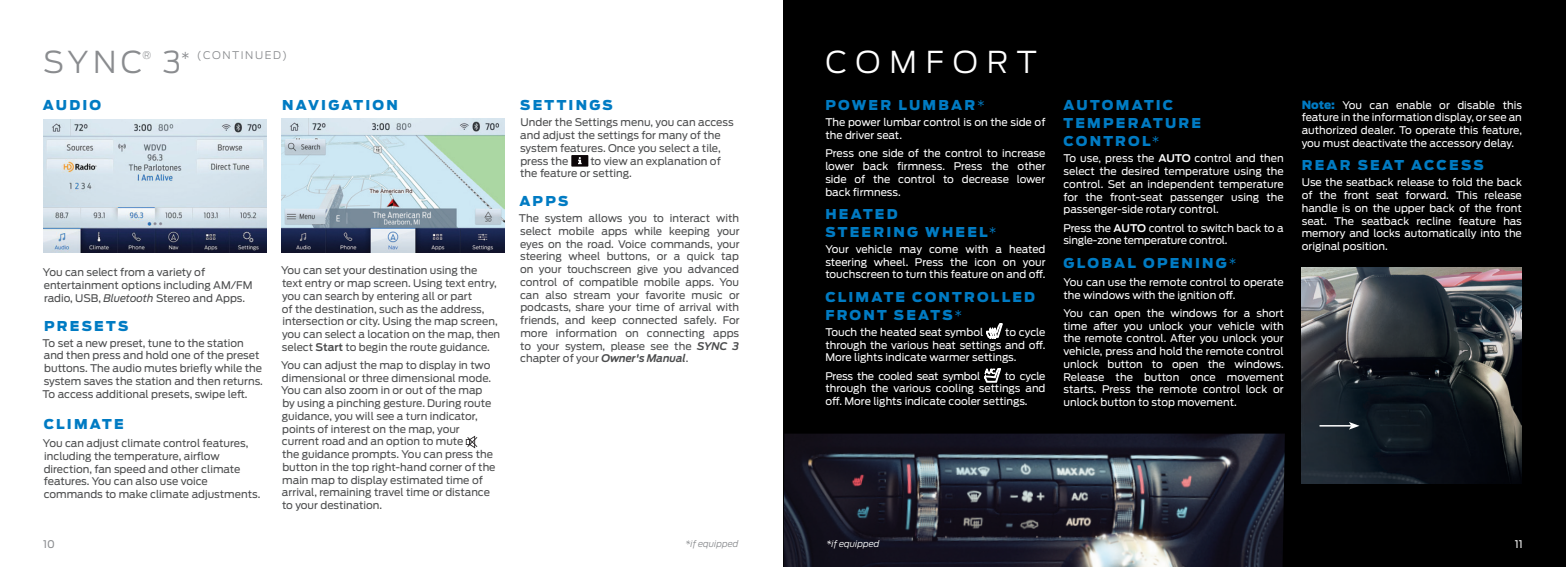
<style>
.page{position:relative;width:1566px;height:567px;background:#fff}
.page>*{position:absolute;margin:0;border:0;box-sizing:border-box;transform-origin:0 0}
.t1{font:300 30px "Ford Antenna";letter-spacing:.295em;color:#fff}
.t2{font:300 30px "Ford Antenna";color:#8a8c8f}
.Body{font:900 13.5px/18px "Ford Antenna";letter-spacing:.165em;color:#007bc3}
.F_subhead{font:900 13.5px/18px "Ford Antenna";letter-spacing:.165em;color:#007bc3}
.Body-2{font:10.5px/12.8px "Ford Antenna";color:#4b4c4d}
.Body-3{font:10.5px/12.8px "Ford Antenna";color:#fff;text-align:justify}
.Body-4{font:10.5px/12.8px "Ford Antenna";letter-spacing:-.02em;color:#fff}
.t3{font:300 10.5px "Ford Antenna";letter-spacing:.15em;color:#8a8c8f}
.t4{font:10.5px "Ford Antenna";color:#8a8c8f}
.t5{font:italic 300 9px "Ford Antenna";color:#8a8c8f}
.F_body{font:italic 300 9px "Ford Antenna";color:#fff}
.s1{font-size:30px}
.s2{font-size:15px}
.s3{font-style:italic}
.s4{font-weight:600}
.s5{font-weight:600;font-style:italic}
.s6{font-weight:300}
.s7{font-weight:900;font-size:11.25px;color:#007bc3}
</style>
<div class="page">
<div style="left:783px;top:0;width:783px;height:567px;background:#000"></div>
<svg style="left:466px;top:436px;width:11px;height:12px"></svg>
<div style="left:571px;top:155px;width:17px;height:12px;background:#0c0608"></div>
<svg style="left:578px;top:157px;width:4px;height:7px"></svg>
<svg style="left:986px;top:323px;width:16px;height:16px"></svg>
<svg style="left:984px;top:368px;width:17px;height:14px"></svg>
<img style="left:784px;top:434px;width:501px;height:133px">
<img style="left:44px;top:119px;width:223px;height:134px">
<img style="left:282px;top:119px;width:222px;height:133px">
<img style="left:1302px;top:267px;width:220px;height:216px">
<hr style="left:1320px;top:425px;width:31px;height:2px;background:#fff">
<svg style="left:1349px;top:422px;width:10px;height:8px"></svg>
<p class="t2" style="left:43px;top:37px;width:101px">SYNC</p>
<p class="t3" style="left:143px;top:46px;width:10px">®</p>
<p class="t3" style="left:163px;top:46px;width:126px"><span class="s1">3</span><span class="s2">*</span> (CONTINUED)</p>
<p class="F_subhead" style="left:43px;top:95px;width:60px">AUDIO</p>
<p class="Body" style="left:282px;top:95px;width:117px">NAVIGATION</p>
<p class="Body-2" style="left:43px;top:265px;width:211px">You can select from a variety of entertainment options including AM/FM radio, USB, <span class="s3">Bluetooth</span> Stereo and Apps.</p>
<p class="Body" style="left:44px;top:315px;width:86px">PRESETS</p>
<p class="Body-2" style="left:43px;top:335px;width:222px">To set a new preset, tune to the station and then press and hold one of the preset buttons. The audio mutes briefly while the system saves the station and then returns.<br>To access additional presets, swipe left.</p>
<p class="Body" style="left:44px;top:414px;width:81px">CLIMATE</p>
<p class="Body-2" style="left:43px;top:436px;width:219px">You can adjust climate control features, including the temperature, airflow direction, fan speed and other climate features. You can also use voice commands to make climate adjustments.</p>
<p class="Body-2" style="left:281px;top:263px;width:221px">You can set your destination using the text entry or map screen. Using text entry, you can search by entering all or part<br>of the destination, such as the address, intersection or city. Using the map screen, you can select a location on the map, then select <span class="s4">Start</span> to begin the route guidance.</p>
<p class="Body-2" style="left:281px;top:358px;width:216px">You can adjust the map to display in two dimensional or three dimensional mode.<br>You can also zoom in or out of the map by using a pinching gesture. During route guidance, you will see a turn indicator, points of interest on the map, your current road and an option to mute<br>the guidance prompts. You can press the button in the top right-hand corner of the main map to display estimated time of arrival, remaining travel time or distance to your destination.</p>
<p class="F_subhead" style="left:520px;top:95px;width:94px">SETTINGS</p>
<p class="Body-2" style="left:520px;top:115px;width:215px">Under the Settings menu, you can access and adjust the settings for many of the system features. Once you select a tile, press the</p>
<p class="Body-2" style="left:520px;top:153px;width:202px;text-indent:70px">to view an explanation of the feature or setting.</p>
<p class="F_subhead" style="left:519px;top:191px;width:51px">APPS</p>
<p class="Body-2" style="left:519px;top:211px;width:222px;text-align:justify">The system allows you to interact with select mobile apps while keeping your eyes on the road. Voice commands, your steering wheel buttons, or a quick tap on your touchscreen give you advanced control of compatible mobile apps. You can also stream your favorite music or podcasts, share your time of arrival with friends, and keep connected safely. For more information on connecting apps to your system, please see the <span class="s5">SYNC 3 </span>chapter of your <span class="s5">Owner's Manual</span>.</p>
<p class="t1" style="left:826px;top:37px;width:213px">COMFORT</p>
<p class="F_subhead" style="left:825px;top:95px;width:161px">POWER LUMBAR<span class="s6">*</span></p>
<p class="Body-3" style="left:825px;top:115px;width:222px">The power lumbar control is on the side of the driver seat.</p>
<p class="Body-3" style="left:825px;top:146px;width:222px">Press one side of the control to increase lower back firmness. Press the other side of the control to decrease lower back firmness.</p>
<p class="F_subhead" style="left:825px;top:204px;width:173px">HEATED<br>STEERING WHEEL<span class="s6">*</span></p>
<p class="Body-3" style="left:825px;top:242px;width:222px">Your vehicle may come with a heated steering wheel. Press the icon on your touchscreen to turn this feature on and off.</p>
<p class="F_subhead" style="left:825px;top:287px;width:211px">CLIMATE CONTROLLED<br>FRONT SEATS<span class="s6">*</span></p>
<p class="Body-3" style="left:825px;top:324px;width:159px">Touch the heated seat symbol</p>
<p class="Body-3" style="left:825px;top:324px;width:222px;text-indent:180px">to cycle through the various heat settings and off.<br>More lights indicate warmer settings.</p>
<p class="Body-4" style="left:825px;top:368px;width:156px">Press the cooled seat symbol</p>
<p class="Body-3" style="left:825px;top:368px;width:222px;text-indent:180px">to cycle through the various cooling settings and off. More lights indicate cooler settings.</p>
<p class="Body" style="left:1064px;top:95px;width:139px">AUTOMATIC<br>TEMPERATURE<br>CONTROL<span class="s6">*</span></p>
<p class="Body-3" style="left:1064px;top:151px;width:222px">To use, press the <span class="s4">AUTO</span> control and then select the desired temperature using the control. Set an independent temperature for the front-seat passenger using the passenger-side rotary control.</p>
<p class="Body-4" style="left:1064px;top:220px;width:222px">Press the <span class="s4">AUTO</span> control to switch back to a single-zone temperature control.</p>
<p class="Body" style="left:1064px;top:253px;width:175px">GLOBAL OPENING<span class="s6">*</span></p>
<p class="Body-3" style="left:1064px;top:275px;width:222px">You can use the remote control to operate the windows with the ignition off.</p>
<p class="Body-3" style="left:1064px;top:305px;width:222px">You can open the windows for a short time after you unlock your vehicle with the remote control. After you unlock your vehicle, press and hold the remote control unlock button to open the windows.<br>Release the button once movement starts. Press the remote control lock or unlock button to stop movement.</p>
<p class="Body-3" style="left:1302px;top:97px;width:222px"><span class="s7">Note:</span> You can enable or disable this feature in the information display, or see an authorized dealer. To operate this feature, you must deactivate the accessory delay.</p>
<p class="Body" style="left:1302px;top:155px;width:184px">REAR SEAT ACCESS</p>
<p class="Body-3" style="left:1302px;top:175px;width:222px">Use the seatback release to fold the back of the front seat forward. This release handle is on the upper back of the front seat. The seatback recline feature has memory and locks automatically into the original position.</p>
<p class="t4" style="left:43px;top:535px;width:13px">10</p>
<p class="t5" style="left:685px;top:536px;width:55px">*if equipped</p>
<p class="F_body" style="left:826px;top:536px;width:55px">*if equipped</p>
<p class="Body-3" style="left:1515px;top:537px;width:10px">11</p>
</div>
